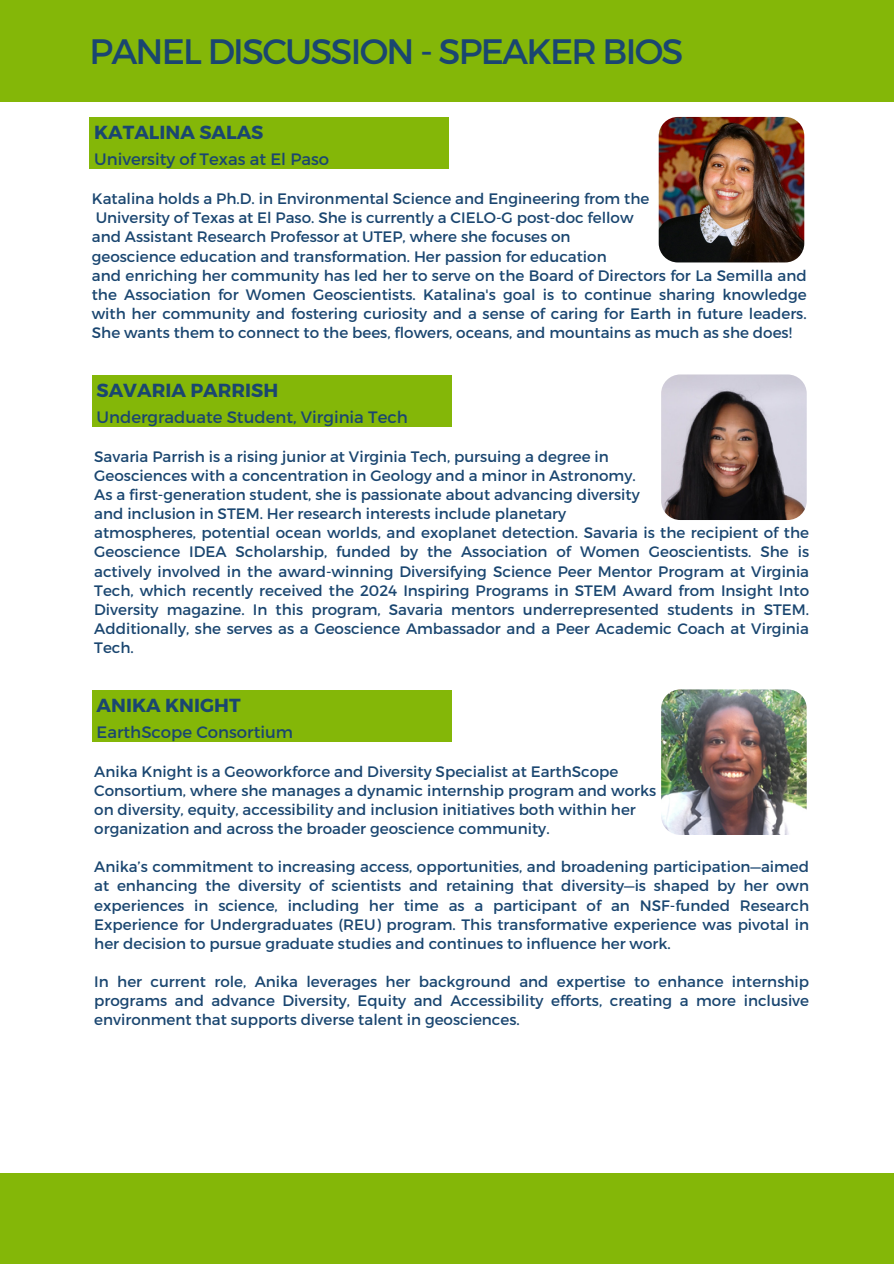
<style>
.page{position:relative;width:894px;height:1264px;background:#fff}
.page>*{position:absolute;margin:0;border:0;box-sizing:border-box;transform-origin:0 0}
.t1{font:35.25px "Montserrat";letter-spacing:-.05em;color:#1a4670}
.t2{font:700 18.9px "Montserrat";color:#1a4670}
.t3{font:16.5px "Montserrat";color:#1a4670}
.t4{font:15.15px/19.2px "Montserrat";color:#1a4670;text-align:justify}
</style>
<div class="page">
<div style="left:0;top:0;width:893px;height:101px;background:#84b708"></div>
<div style="left:0;top:1173px;width:893px;height:90px;background:#84b708"></div>
<img style="left:658px;top:117px;width:146px;height:145px;border-radius:19px">
<div style="left:89px;top:118px;width:360px;height:51px;background:#84b708"></div>
<img style="left:661px;top:374px;width:145px;height:146px;border-radius:19px">
<div style="left:92px;top:375px;width:359px;height:51px;background:#84b708"></div>
<img style="left:661px;top:689px;width:145px;height:146px;border-radius:19px">
<div style="left:92px;top:690px;width:359px;height:51px;background:#84b708"></div>
<p class="t1" style="left:89px;top:29px;width:595px">PANEL DISCUSSION - SPEAKER BIOS</p>
<h2 class="t2" style="left:94px;top:120px;width:171px">KATALINA SALAS</h2>
<p class="t3" style="left:94px;top:148px;width:236px">University of Texas at El Paso</p>
<p class="t4" style="left:92px;top:188px;width:559px">Katalina holds a Ph.D. in Environmental Science and Engineering from the</p>
<p class="t4" style="left:96px;top:207px;width:539px">University of Texas at El Paso. She is currently a CIELO-G post-doc fellow</p>
<p class="t4" style="left:92px;top:227px;width:480px">and Assistant Research Professor at UTEP, where she focuses on</p>
<p class="t4" style="left:92px;top:246px;width:516px">geoscience education and transformation. Her passion for education</p>
<p class="t4" style="left:92px;top:265px;width:716px">and enriching her community has led her to serve on the Board of Directors for La Semilla and the Association for Women Geoscientists. Katalina's goal is to continue sharing knowledge with her community and fostering curiosity and a sense of caring for Earth in future leaders.<br>She wants them to connect to the bees, flowers, oceans, and mountains as much as she does!</p>
<h2 class="t2" style="left:97px;top:378px;width:183px">SAVARIA PARRISH</h2>
<p class="t3" style="left:97px;top:406px;width:313px">Undergraduate Student, Virginia Tech</p>
<p class="t4" style="left:94px;top:446px;width:516px">Savaria Parrish is a rising junior at Virginia Tech, pursuing a degree in</p>
<p class="t4" style="left:94px;top:465px;width:543px">Geosciences with a concentration in Geology and a minor in Astronomy.</p>
<p class="t4" style="left:94px;top:484px;width:547px">As a first-generation student, she is passionate about advancing diversity</p>
<p class="t4" style="left:94px;top:503px;width:473px">and inclusion in STEM. Her research interests include planetary</p>
<p class="t4" style="left:94px;top:522px;width:716px">atmospheres, potential ocean worlds, and exoplanet detection. Savaria is the recipient of the Geoscience IDEA Scholarship, funded by the Association of Women Geoscientists. She is actively involved in the award-winning Diversifying Science Peer Mentor Program at Virginia Tech, which recently received the 2024 Inspiring Programs in STEM Award from Insight Into Diversity magazine. In this program, Savaria mentors underrepresented students in STEM.<br>Additionally, she serves as a Geoscience Ambassador and a Peer Academic Coach at Virginia Tech.</p>
<h2 class="t2" style="left:97px;top:692px;width:145px">ANIKA KNIGHT</h2>
<p class="t3" style="left:97px;top:721px;width:198px">EarthScope Consortium</p>
<p class="t4" style="left:94px;top:761px;width:525px">Anika Knight is a Geoworkforce and Diversity Specialist at EarthScope</p>
<p class="t4" style="left:94px;top:780px;width:563px">Consortium, where she manages a dynamic internship program and works</p>
<p class="t4" style="left:94px;top:799px;width:543px">on diversity, equity, accessibility and inclusion initiatives both within her</p>
<p class="t4" style="left:94px;top:818px;width:457px">organization and across the broader geoscience community.</p>
<p class="t4" style="left:94px;top:856px;width:716px">Anika’s commitment to increasing access, opportunities, and broadening participation—aimed at enhancing the diversity of scientists and retaining that diversity—is shaped by her own experiences in science, including her time as a participant of an NSF-funded Research Experience for Undergraduates (REU) program. This transformative experience was pivotal in her decision to pursue graduate studies and continues to influence her work.</p>
<p class="t4" style="left:94px;top:971px;width:716px">In her current role, Anika leverages her background and expertise to enhance internship programs and advance Diversity, Equity and Accessibility efforts, creating a more inclusive environment that supports diverse talent in geosciences.</p>
</div>
